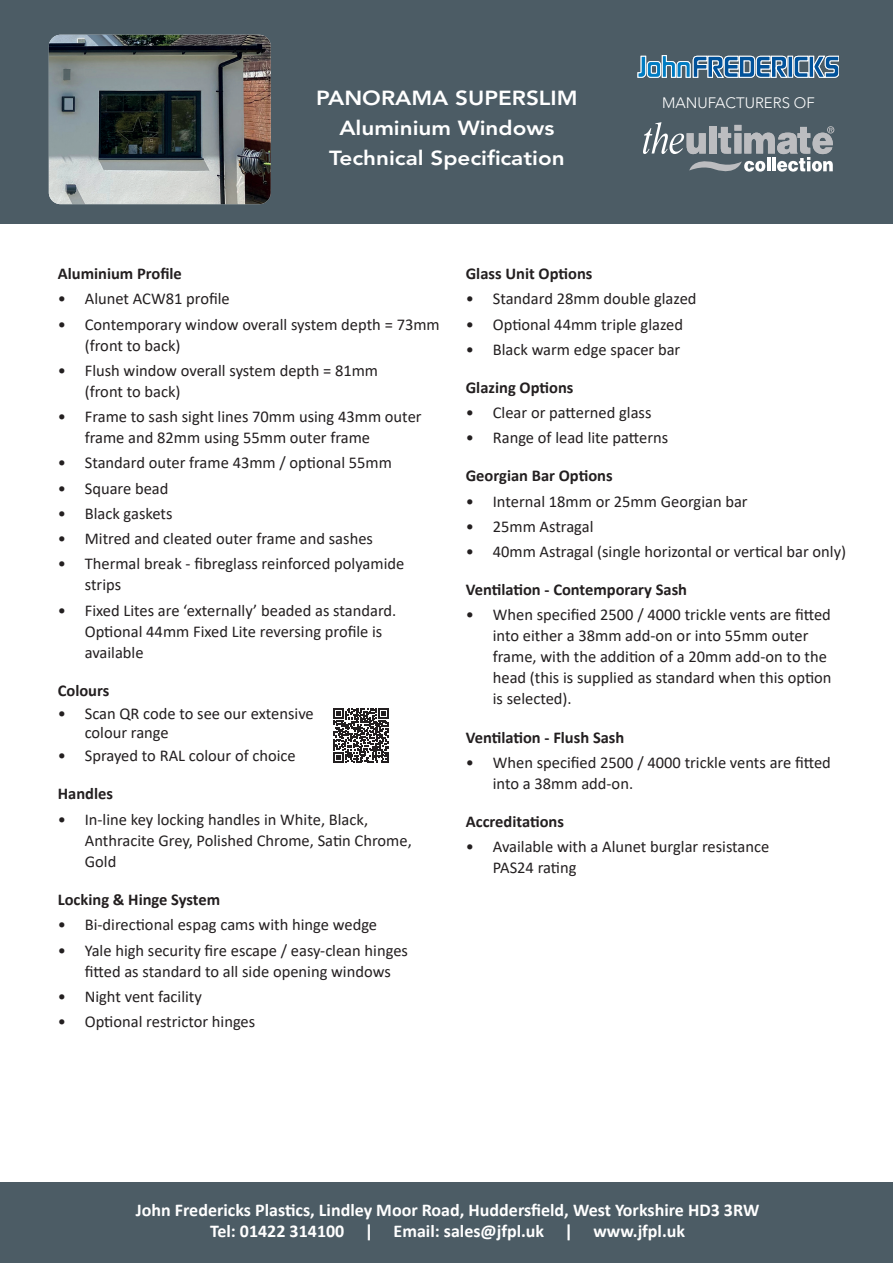
<style>
.page{position:relative;width:893px;height:1263px;background:#fff}
.page>*{position:absolute;margin:0;border:0;box-sizing:border-box;transform-origin:0 0}
.t1{font:800 20.25px/30px "Avenir LT Std";color:#fff;text-align:center;scale:1.11 1}
.t2{font:700 18px/21.6px "Calibri";color:#fff;text-align:center}
.t3{font:16.5px/21px "Calibri";color:#231f20}
.t4{font:700 16.5px "Calibri";color:#231f20}
.t5{font:300 15px "Avenir LT Std";color:#fff}
</style>
<div class="page">
<div style="left:0;top:1182px;width:893px;height:81px;background:#4c5c65"></div>
<div style="left:0;top:0;width:893px;height:223px;background:#4c5c65"></div>
<img style="left:49px;top:35px;width:222px;height:169px">
<svg style="left:638px;top:56px;width:149px;height:21px"></svg>
<div style="left:788px;top:56px;width:5px;height:21px;background:#01529a"></div>
<div style="left:788px;top:56px;width:5px;height:21px;border:1px solid #fff"></div>
<svg style="left:794px;top:56px;width:45px;height:21px"></svg>
<svg style="left:643px;top:122px;width:191px;height:50px"></svg>
<svg style="left:334px;top:708px;width:54px;height:55px"></svg>
<p class="t1" style="left:316px;top:83px;width:237px">PANORAMA SUPERSLIM<br>Aluminium Windows<br>Technical Specification</p>
<p class="t5" style="left:662px;top:94px;width:154px">MANUFACTURERS OF</p>
<p class="t4" style="left:58px;top:262px;width:126px">Aluminium Profile</p>
<p class="t3" style="left:58px;top:288px;width:173px">• Alunet ACW81 profile</p>
<p class="t3" style="left:85px;top:313px;width:356px;text-indent:-27px">• Contemporary window overall system depth = 73mm (front to back)</p>
<p class="t3" style="left:85px;top:360px;width:295px;text-indent:-27px">• Flush window overall system depth = 81mm (front to back)</p>
<p class="t3" style="left:85px;top:406px;width:338px;text-indent:-27px">• Frame to sash sight lines 70mm using 43mm outer frame and 82mm using 55mm outer frame</p>
<p class="t3" style="left:58px;top:452px;width:336px">• Standard outer frame 43mm / optional 55mm</p>
<p class="t3" style="left:58px;top:477px;width:112px">• Square bead</p>
<p class="t3" style="left:58px;top:503px;width:116px">• Black gaskets</p>
<p class="t3" style="left:58px;top:528px;width:317px">• Mitred and cleated outer frame and sashes</p>
<p class="t3" style="left:85px;top:553px;width:321px;text-indent:-27px">• Thermal break - fibreglass reinforced polyamide strips</p>
<p class="t3" style="left:85px;top:599px;width:313px;text-indent:-27px">• Fixed Lites are ‘externally’ beaded as standard.<br>Optional 44mm Fixed Lite reversing profile is available</p>
<p class="t4" style="left:58px;top:679px;width:53px">Colours</p>
<p class="t3" style="left:85px;top:703px;width:231px;line-height:18.8px;text-indent:-27px">• Scan QR code to see our extensive colour range</p>
<p class="t3" style="left:58px;top:745px;width:240px">• Sprayed to RAL colour of choice</p>
<p class="t4" style="left:58px;top:782px;width:57px">Handles</p>
<p class="t3" style="left:85px;top:808px;width:329px;text-indent:-27px">• In-line key locking handles in White, Black,<br>Anthracite Grey, Polished Chrome, Satin Chrome,<br>Gold</p>
<p class="t4" style="left:58px;top:888px;width:164px">Locking &amp; Hinge System</p>
<p class="t3" style="left:58px;top:914px;width:321px">• Bi-directional espag cams with hinge wedge</p>
<p class="t3" style="left:58px;top:939px;width:352px;text-align:center">• Yale high security fire escape / easy-clean hinges fitted as standard to all side opening windows</p>
<p class="t3" style="left:58px;top:985px;width:146px">• Night vent facility</p>
<p class="t3" style="left:58px;top:1011px;width:199px">• Optional restrictor hinges</p>
<p class="t4" style="left:466px;top:262px;width:128px">Glass Unit Options</p>
<p class="t3" style="left:466px;top:288px;width:232px">• Standard 28mm double glazed</p>
<p class="t3" style="left:466px;top:313px;width:219px">• Optional 44mm triple glazed</p>
<p class="t3" style="left:466px;top:338px;width:216px">• Black warm edge spacer bar</p>
<p class="t4" style="left:466px;top:376px;width:109px">Glazing Options</p>
<p class="t3" style="left:466px;top:402px;width:187px">• Clear or patterned glass</p>
<p class="t3" style="left:466px;top:427px;width:204px">• Range of lead lite patterns</p>
<p class="t4" style="left:466px;top:464px;width:148px">Georgian Bar Options</p>
<p class="t3" style="left:466px;top:490px;width:283px">• Internal 18mm or 25mm Georgian bar</p>
<p class="t3" style="left:466px;top:515px;width:129px">• 25mm Astragal</p>
<p class="t3" style="left:466px;top:541px;width:382px">• 40mm Astragal (single horizontal or vertical bar only)</p>
<p class="t4" style="left:466px;top:578px;width:223px">Ventilation - Contemporary Sash</p>
<p class="t3" style="left:493px;top:604px;width:340px;text-indent:-27px">• When specified 2500 / 4000 trickle vents are fitted into either a 38mm add-on or into 55mm outer frame, with the addition of a 20mm add-on to the head (this is supplied as standard when this option is selected).</p>
<p class="t4" style="left:466px;top:725px;width:160px">Ventilation - Flush Sash</p>
<p class="t3" style="left:493px;top:751px;width:340px;text-indent:-27px">• When specified 2500 / 4000 trickle vents are fitted into a 38mm add-on.</p>
<p class="t4" style="left:466px;top:810px;width:100px">Accreditations</p>
<p class="t3" style="left:493px;top:836px;width:278px;text-indent:-27px">• Available with a Alunet burglar resistance<br>PAS24 rating</p>
<p class="t2" style="left:136px;top:1198px;width:625px">John Fredericks Plastics, Lindley Moor Road, Huddersfield, West Yorkshire HD3 3RW<br>Tel: 01422 314100 | Email: sales@jfpl.uk | www.jfpl.uk</p>
</div>
